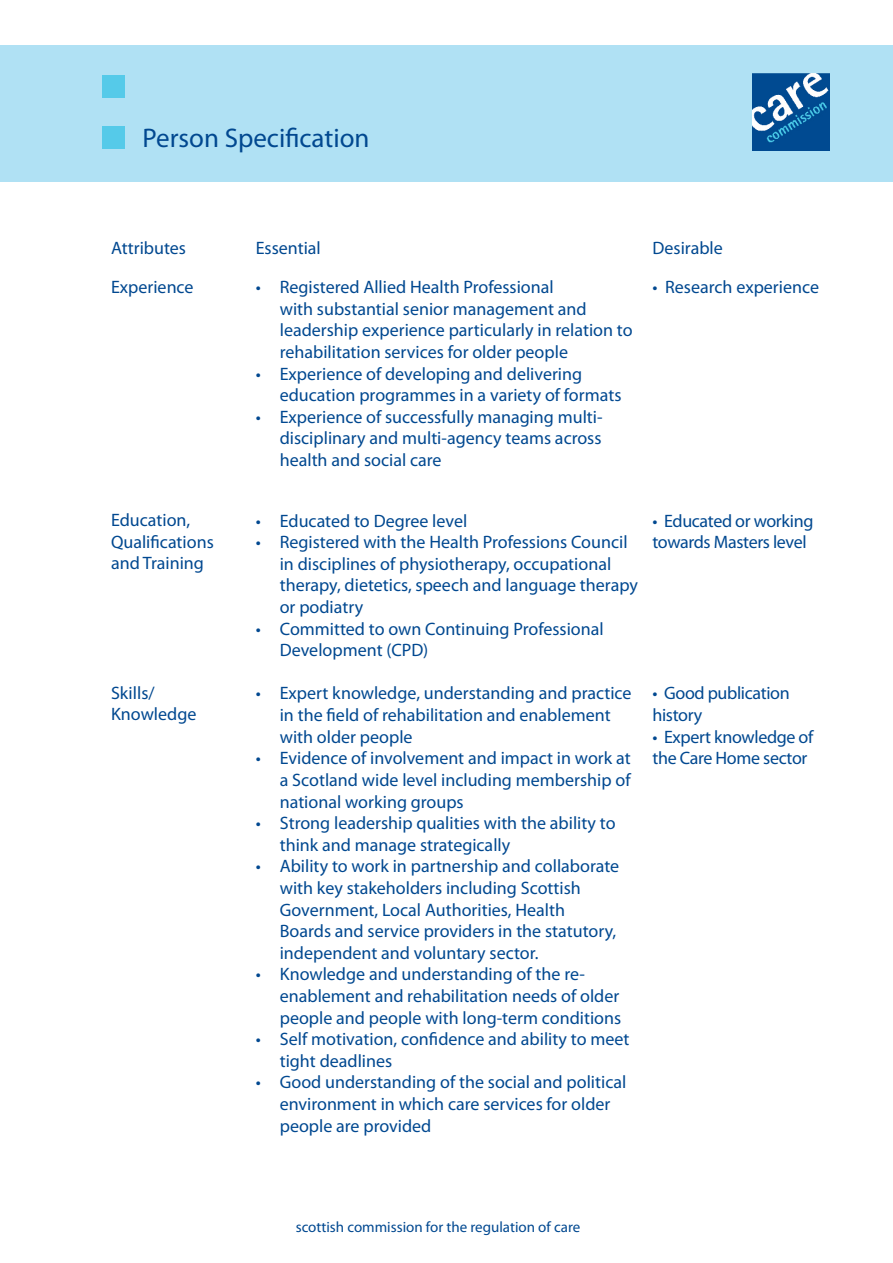
<style>
.page{position:relative;width:893px;height:1263px;background:#fff}
.page>*{position:absolute;margin:0;border:0;box-sizing:border-box;transform-origin:0 0}
.t1{font:27px "Myriad Pro";color:#014890}
.t2{font:18px/21.6px "Myriad Pro";color:#014890}
.t3{font:18px/21.6px "Myriad Pro";letter-spacing:-.02em;color:#014890}
.t4{font:15px "Myriad Pro";color:#014890}
</style>
<div class="page">
<div style="left:0;top:45px;width:893px;height:136px;background:#b0e1f4"></div>
<div style="left:102px;top:76px;width:22px;height:22px;background:#55cae9"></div>
<div style="left:102px;top:127px;width:22px;height:22px;background:#55cae9"></div>
<img style="left:753px;top:74px;width:76px;height:76px">
<p class="t1" style="left:142px;top:121px;width:229px">Person Specification</p>
<p class="t2" style="left:111px;top:236px;width:77px">Attributes</p>
<p class="t2" style="left:256px;top:236px;width:67px">Essential</p>
<p class="t2" style="left:652px;top:237px;width:72px">Desirable</p>
<p class="t2" style="left:111px;top:275px;width:84px">Experience</p>
<p class="t2" style="left:280px;top:276px;width:354px;text-indent:-24px">• Registered Allied Health Professional<br>with substantial senior management and leadership experience particularly in relation to rehabilitation services for older people</p>
<p class="t2" style="left:280px;top:362px;width:343px;text-indent:-24px">• Experience of developing and delivering education programmes in a variety of formats</p>
<p class="t2" style="left:280px;top:406px;width:324px;text-align:justify;text-indent:-24px">• Experience of successfully managing multi&shy;disciplinary and multi-agency teams across health and social care</p>
<p class="t2" style="left:652px;top:276px;width:168px">• Research experience</p>
<p class="t2" style="left:111px;top:509px;width:104px">Education,<br>Qualifications and Training</p>
<p class="t2" style="left:111px;top:682px;width:45px">Skills/</p>
<p class="t2" style="left:111px;top:703px;width:87px">Knowledge</p>
<p class="t2" style="left:256px;top:509px;width:213px">• Educated to Degree level</p>
<p class="t2" style="left:280px;top:531px;width:360px;text-indent:-24px">• Registered with the Health Professions Council in disciplines of physiotherapy, occupational therapy, dietetics, speech and language therapy or podiatry</p>
<p class="t2" style="left:280px;top:617px;width:325px;text-indent:-24px">• Committed to own Continuing Professional<br>Development (CPD)</p>
<p class="t2" style="left:280px;top:682px;width:353px;text-indent:-24px">• Expert knowledge, understanding and practice in the field of rehabilitation and enablement with older people</p>
<p class="t2" style="left:280px;top:747px;width:352px;text-align:justify;text-indent:-24px">• Evidence of involvement and impact in work at a Scotland wide level including membership of national working groups</p>
<p class="t2" style="left:280px;top:812px;width:337px;text-indent:-24px">• Strong leadership qualities with the ability to think and manage strategically</p>
<p class="t2" style="left:280px;top:855px;width:341px;text-indent:-24px">• Ability to work in partnership and collaborate with key stakeholders including Scottish Government, Local Authorities, Health Boards and service providers in the statutory, independent and voluntary sector.</p>
<p class="t2" style="left:280px;top:963px;width:343px;text-indent:-24px">• Knowledge and understanding of the re&shy;enablement and rehabilitation needs of older people and people with long-term conditions</p>
<p class="t2" style="left:280px;top:1028px;width:351px;text-indent:-24px">• Self motivation, confidence and ability to meet tight deadlines</p>
<p class="t2" style="left:280px;top:1071px;width:348px;text-indent:-24px">• Good understanding of the social and political environment in which care services for older people are provided</p>
<p class="t3" style="left:652px;top:509px;width:163px">• Educated or working towards Masters level</p>
<p class="t3" style="left:652px;top:682px;width:139px">• Good publication history</p>
<p class="t3" style="left:652px;top:725px;width:162px">• Expert knowledge of the Care Home sector</p>
<p class="t4" style="left:296px;top:1218px;width:286px">scottish commission for the regulation of care</p>
</div>
